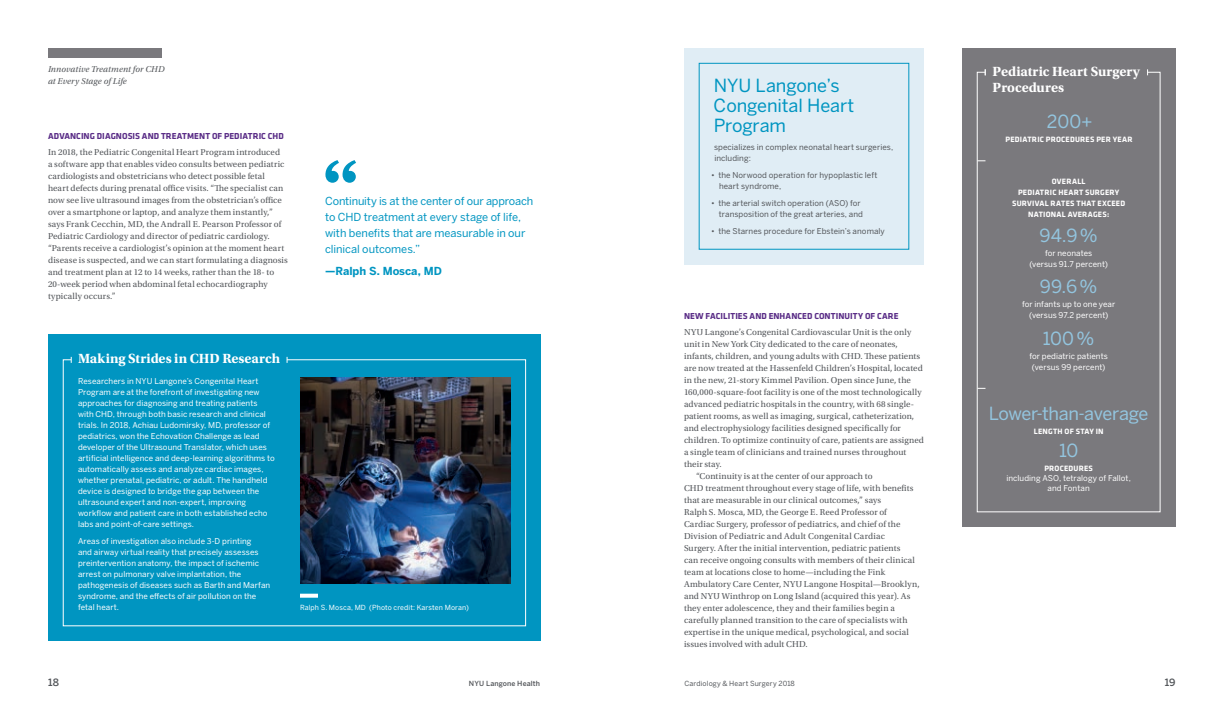
<style>
.page{position:relative;width:1224px;height:720px;background:#fff}
.page>*{position:absolute;margin:0;border:0;box-sizing:border-box;transform-origin:0 0}
.t1{font:18px "Benton Sans";letter-spacing:-.015em;color:#93c5df}
.t2{font:18px/20px "Benton Sans";letter-spacing:-.005em;color:#0095c1}
.t3{font:700 14px/16px "Utopia Std";letter-spacing:-.005em;color:#fff}
.t4{font:11px/16px "Benton Sans";letter-spacing:-.01em;color:#0095c1}
.t5{font:700 11px "Benton Sans";color:#0095c1}
.t6{font:500 10px "Benton Sans";color:#53565a}
.t7{font:9px/12px "Utopia Std";letter-spacing:.01em;color:#53565a}
.t8{font:700 9px "Klavika";letter-spacing:.005em;color:#5a2d87}
.t9{font:italic 9px/12px "Utopia Std";letter-spacing:.005em;color:#53565a}
.t10{font:8px/11px "Benton Sans";letter-spacing:.01em;color:#fff;text-align:center}
.t11{font:8px/11px "Benton Sans";letter-spacing:.01em;color:#53565a}
.t12{font:700 8px/11px "Klavika";letter-spacing:.025em;color:#fff;text-align:center}
.t13{font:7px "Benton Sans";letter-spacing:.02em;color:#fff}
.t14{font:7px "Benton Sans";letter-spacing:.02em;color:#53565a}
.t15{font:500 7px "Benton Sans";letter-spacing:.02em;color:#53565a}
</style>
<div class="page">
<div style="left:48px;top:335px;width:493px;height:306px;background:#0095c1"></div>
<div style="left:962px;top:48px;width:214px;height:479px;background:#7a797d"></div>
<div style="left:684px;top:48px;width:240px;height:216px;background:#e0edf5"></div>
<div style="left:48px;top:48px;width:114px;height:10px;background:#7a797d"></div>
<img style="left:63px;top:359px;width:463px;height:267px">
<svg style="left:300px;top:594px;width:18px;height:4px"></svg>
<svg style="left:325px;top:160px;width:31px;height:23px"></svg>
<svg style="left:977px;top:72px;width:184px;height:440px"></svg>
<p class="t9" style="left:48px;top:63px;width:118px">Innovative Treatment for CHD at Every Stage of Life</p>
<p class="t8" style="left:48px;top:129px;width:237px">ADVANCING DIAGNOSIS AND TREATMENT OF PEDIATRIC CHD</p>
<p class="t7" style="left:48px;top:146px;width:241px">In 2018, the Pediatric Congenital Heart Program introduced<br>a software app that enables video consults between pediatric cardiologists and obstetricians who detect possible fetal heart defects during prenatal office visits. “The specialist can now see live ultrasound images from the obstetrician’s office over a smartphone or laptop, and analyze them instantly,” says Frank Cecchin, MD, the Andrall E. Pearson Professor of Pediatric Cardiology and director of pediatric cardiology. “Parents receive a cardiologist’s opinion at the moment heart disease is suspected, and we can start formulating a diagnosis and treatment plan at 12 to 14 weeks, rather than the 18- to 20-week period when abdominal fetal echocardiography typically occurs.”</p>
<p class="t4" style="left:325px;top:193px;width:210px">Continuity is at the center of our approach to CHD treatment at every stage of life, with benefits that are measurable in our clinical outcomes.”</p>
<p class="t5" style="left:325px;top:264px;width:118px">—Ralph S. Mosca, MD</p>
<h2 class="t3" style="left:78px;top:351px;width:204px">Making Strides in CHD Research</h2>
<p class="t10" style="left:78px;top:376px;width:198px;text-align:left">Researchers in NYU Langone’s Congenital Heart Program are at the forefront of investigating new approaches for diagnosing and treating patients with CHD, through both basic research and clinical trials. In 2018, Achiau Ludomirsky, MD, professor of pediatrics, won the Echovation Challenge as lead developer of the Ultrasound Translator, which uses artificial intelligence and deep-learning algorithms to automatically assess and analyze cardiac images, whether prenatal, pediatric, or adult. The handheld device is designed to bridge the gap between the ultrasound expert and non-expert, improving workflow and patient care in both established echo labs and point-of-care settings.</p>
<p class="t10" style="left:78px;top:536px;width:194px;text-align:left">Areas of investigation also include 3-D printing<br>and airway virtual reality that precisely assesses preintervention anatomy, the impact of ischemic arrest on pulmonary valve implantation, the pathogenesis of diseases such as Barth and Marfan syndrome, and the effects of air pollution on the fetal heart.</p>
<p class="t13" style="left:300px;top:604px;width:170px">Ralph S. Mosca, MD (Photo credit: Karsten Moran)</p>
<h1 class="t2" style="left:714px;top:75px;width:142px">NYU Langone’s<br>Congenital Heart<br>Program</h1>
<p class="t11" style="left:714px;top:142px;width:181px">specializes in complex neonatal heart surgeries, including:</p>
<p class="t11" style="left:719px;top:170px;width:160px;text-indent:-8px">• the Norwood operation for hypoplastic left heart syndrome,</p>
<p class="t11" style="left:711px;top:198px;width:153px;text-align:right">• the arterial switch operation (ASO) for transposition of the great arteries, and</p>
<p class="t11" style="left:711px;top:226px;width:175px">• the Starnes procedure for Ebstein’s anomaly</p>
<p class="t8" style="left:684px;top:310px;width:216px">NEW FACILITIES AND ENHANCED CONTINUITY OF CARE</p>
<p class="t7" style="left:684px;top:326px;width:229px">NYU Langone’s Congenital Cardiovascular Unit is the only</p>
<p class="t7" style="left:684px;top:338px;width:215px">unit in New York City dedicated to the care of neonates,</p>
<p class="t7" style="left:684px;top:350px;width:238px">infants, children, and young adults with CHD. These patients</p>
<p class="t7" style="left:684px;top:362px;width:240px">are now treated at the Hassenfeld Children’s Hospital, located</p>
<p class="t7" style="left:684px;top:374px;width:228px">in the new, 21-story Kimmel Pavilion. Open since June, the</p>
<p class="t7" style="left:684px;top:386px;width:239px">160,000-square-foot facility is one of the most technologically</p>
<p class="t7" style="left:684px;top:398px;width:231px">advanced pediatric hospitals in the country, with 68 single-</p>
<p class="t7" style="left:684px;top:410px;width:232px">patient rooms, as well as imaging, surgical, catheterization,</p>
<p class="t7" style="left:684px;top:422px;width:218px">and electrophysiology facilities designed specifically for</p>
<p class="t7" style="left:684px;top:434px;width:241px">children. To optimize continuity of care, patients are assigned</p>
<p class="t7" style="left:684px;top:446px;width:224px">a single team of clinicians and trained nurses throughout</p>
<p class="t7" style="left:684px;top:458px;width:39px">their stay.</p>
<p class="t7" style="left:696px;top:470px;width:178px">“Continuity is at the center of our approach to</p>
<p class="t7" style="left:684px;top:482px;width:231px">CHD treatment throughout every stage of life, with benefits</p>
<p class="t7" style="left:684px;top:494px;width:199px">that are measurable in our clinical outcomes,” says</p>
<p class="t7" style="left:684px;top:506px;width:204px">Ralph S. Mosca, MD, the George E. Reed Professor of</p>
<p class="t7" style="left:684px;top:518px;width:218px">Cardiac Surgery, professor of pediatrics, and chief of the</p>
<p class="t7" style="left:684px;top:530px;width:203px">Division of Pediatric and Adult Congenital Cardiac</p>
<p class="t7" style="left:684px;top:542px;width:218px">Surgery. After the initial intervention, pediatric patients</p>
<p class="t7" style="left:684px;top:554px;width:233px">can receive ongoing consults with members of their clinical</p>
<p class="t7" style="left:684px;top:566px;width:203px">team at locations close to home—including the Fink</p>
<p class="t7" style="left:684px;top:578px;width:237px">Ambulatory Care Center, NYU Langone Hospital—Brooklyn,</p>
<p class="t7" style="left:684px;top:590px;width:228px">and NYU Winthrop on Long Island (acquired this year). As</p>
<p class="t7" style="left:684px;top:602px;width:212px">they enter adolescence, they and their families begin a</p>
<p class="t7" style="left:684px;top:614px;width:225px">carefully planned transition to the care of specialists with</p>
<p class="t7" style="left:684px;top:626px;width:227px">expertise in the unique medical, psychological, and social</p>
<p class="t7" style="left:684px;top:638px;width:125px">issues involved with adult CHD.</p>
<h2 class="t3" style="left:993px;top:63px;width:149px">Pediatric Heart Surgery<br>Procedures</h2>
<h1 class="t1" style="left:1047px;top:111px;width:47px">200+</h1>
<p class="t12" style="left:1005px;top:134px;width:129px">PEDIATRIC PROCEDURES PER YEAR</p>
<p class="t12" style="left:1012px;top:176px;width:115px">OVERALL<br>PEDIATRIC HEART SURGERY<br>SURVIVAL RATES THAT EXCEED<br>NATIONAL AVERAGES:</p>
<h1 class="t1" style="left:1040px;top:225px;width:60px">94.9%</h1>
<p class="t10" style="left:1029px;top:248px;width:80px">for neonates<br>(versus 91.7 percent)</p>
<h1 class="t1" style="left:1040px;top:276px;width:59px">99.6%</h1>
<p class="t10" style="left:1022px;top:299px;width:95px">for infants up to one year (versus 97.2 percent)</p>
<h1 class="t1" style="left:1043px;top:328px;width:53px">100%</h1>
<p class="t10" style="left:1029px;top:351px;width:80px">for pediatric patients (versus 99 percent)</p>
<h1 class="t1" style="left:989px;top:403px;width:161px">Lower-than-average</h1>
<p class="t12" style="left:1034px;top:426px;width:71px">LENGTH OF STAY IN</p>
<h1 class="t1" style="left:1059px;top:440px;width:21px">10</h1>
<p class="t12" style="left:1044px;top:463px;width:50px">PROCEDURES</p>
<p class="t10" style="left:1006px;top:473px;width:126px;line-height:10px">including ASO, tetralogy of Fallot, and Fontan</p>
<p class="t6" style="left:48px;top:676px;width:12px">18</p>
<p class="t15" style="left:469px;top:679px;width:73px">NYU Langone Health</p>
<p class="t14" style="left:685px;top:679px;width:112px">Cardiology &amp; Heart Surgery 2018</p>
<p class="t6" style="left:1165px;top:676px;width:12px">19</p>
</div>
